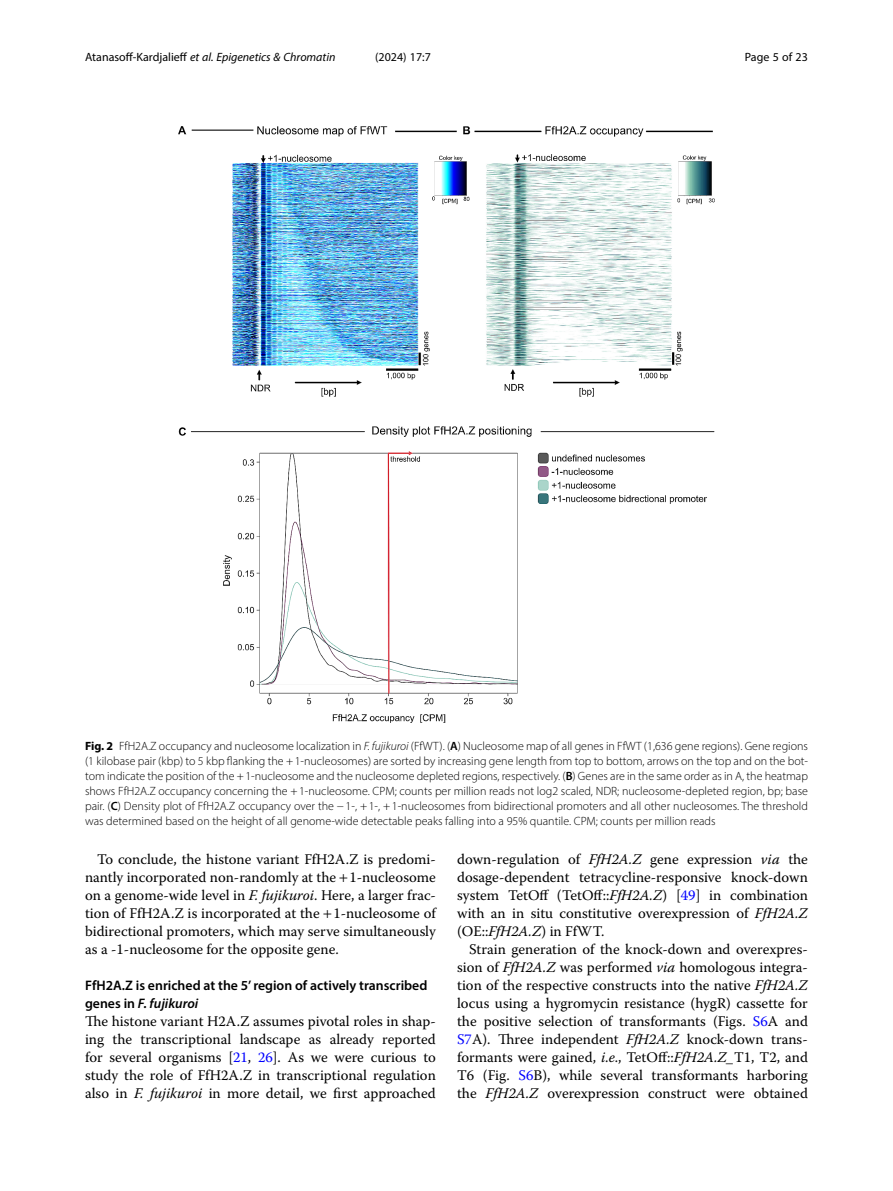
<style>
.page{position:relative;width:893px;height:1191px;background:#fff}
.page>*{position:absolute;margin:0;border:0;box-sizing:border-box;transform-origin:0 0}
.Body_Text_Indent{font:14.7px/18px "Warnock Pro";color:#000;text-align:justify}
.Body_Text{font:14.7px/18px "Warnock Pro";color:#000;text-align:justify}
.Head_2{font:600 13.8px/18px "Myriad Pro";color:#000}
.Figure_Caption{font:300 12px/15px "Myriad Pro";color:#000;text-align:justify}
.t1{font:italic 12px "Myriad Pro";color:#000}
.t2{font:12px "Myriad Pro";color:#000}
.s1{font-style:normal}
.s2{font-weight:700}
.s3{font-style:italic}
.s4{font-weight:600}
.s5{color:#00f}
</style>
<div class="page">
<img style="left:178px;top:126px;width:536px;height:597px">
<p class="t1" style="left:85px;top:50px;width:252px"><span class="s1">Atanasoff-Kardjalieff</span> et al. Epigenetics &amp; Chromatin</p>
<p class="t2" style="left:375px;top:50px;width:57px">(2024) 17:7</p>
<p class="t2" style="left:745px;top:50px;width:65px">Page 5 of 23</p>
<p class="Figure_Caption" style="left:85px;top:738px;width:724px"><span class="s2">Fig. 2</span> FfH2A.Z occupancy and nucleosome localization in <span class="s3">F. fujikuroi</span> (FfWT). (<span class="s4">A</span>) Nucleosome map of all genes in FfWT (1,636 gene regions). Gene regions (1 kilobase pair (kbp) to 5 kbp flanking the +1-nucleosomes) are sorted by increasing gene length from top to bottom, arrows on the top and on the bot&shy;tom indicate the position of the +1-nucleosome and the nucleosome depleted regions, respectively. (<span class="s4">B</span>) Genes are in the same order as in A, the heatmap shows FfH2A.Z occupancy concerning the +1-nucleosome. CPM; counts per million reads not log2 scaled, NDR; nucleosome-depleted region, bp; base pair. (<span class="s4">C</span>) Density plot of FfH2A.Z occupancy over the −1-, +1-, +1-nucleosomes from bidirectional promoters and all other nucleosomes. The threshold was determined based on the height of all genome-wide detectable peaks falling into a 95% quantile. CPM; counts per million reads</p>
<p class="Body_Text_Indent" style="left:85px;top:850px;width:352px;text-indent:12px">To conclude, the histone variant FfH2A.Z is predomi&shy;nantly incorporated non-randomly at the 1-nucleosome on a genome-wide level in <span class="s3">F. fujikuroi</span>. Here, a larger frac&shy;tion of FfH2A.Z is incorporated at the 1-nucleosome of bidirectional promoters, which may serve simultaneously as a -1-nucleosome for the opposite gene.</p>
<p class="Head_2" style="left:85px;top:976px;width:344px">FfH2A.Z is enriched at the 5’ region of actively transcribed genes in <span class="s3">F. fujikuroi</span></p>
<p class="Body_Text" style="left:85px;top:1012px;width:352px">The histone variant H2A.Z assumes pivotal roles in shap&shy;ing the transcriptional landscape as already reported for several organisms [<span class="s5">21</span>, <span class="s5">26</span>]. As we were curious to study the role of FfH2A.Z in transcriptional regulation also in <span class="s3">F. fujikuroi</span> in more detail, we first approached</p>
<p class="Body_Text" style="left:457px;top:850px;width:352px">down-regulation of <span class="s3">FfH2A.Z</span> gene expression <span class="s3">via</span> the dosage-dependent tetracycline-responsive knock-down system TetOff (TetOff::<span class="s3">FfH2A.Z</span>) [<span class="s5">49</span>] in combination with an in situ constitutive overexpression of <span class="s3">FfH2A.Z </span>(OE::<span class="s3">FfH2A.Z</span>) in FfWT.</p>
<p class="Body_Text_Indent" style="left:457px;top:940px;width:352px;text-indent:12px">Strain generation of the knock-down and overexpres&shy;sion of <span class="s3">FfH2A.Z</span> was performed <span class="s3">via</span> homologous integra&shy;tion of the respective constructs into the native <span class="s3">FfH2A.Z </span>locus using a hygromycin resistance (hygR) cassette for the positive selection of transformants (Figs. <span class="s5">S6</span>A and <span class="s5">S7</span>A). Three independent <span class="s3">FfH2A.Z</span> knock-down trans&shy;formants were gained, <span class="s3">i</span>.<span class="s3">e</span>., TetOff::<span class="s3">FfH2A.Z_</span>T1, T2, and T6 (Fig. <span class="s5">S6</span>B), while several transformants harboring the <span class="s3">FfH2A.Z</span> overexpression construct were obtained</p>
</div>
